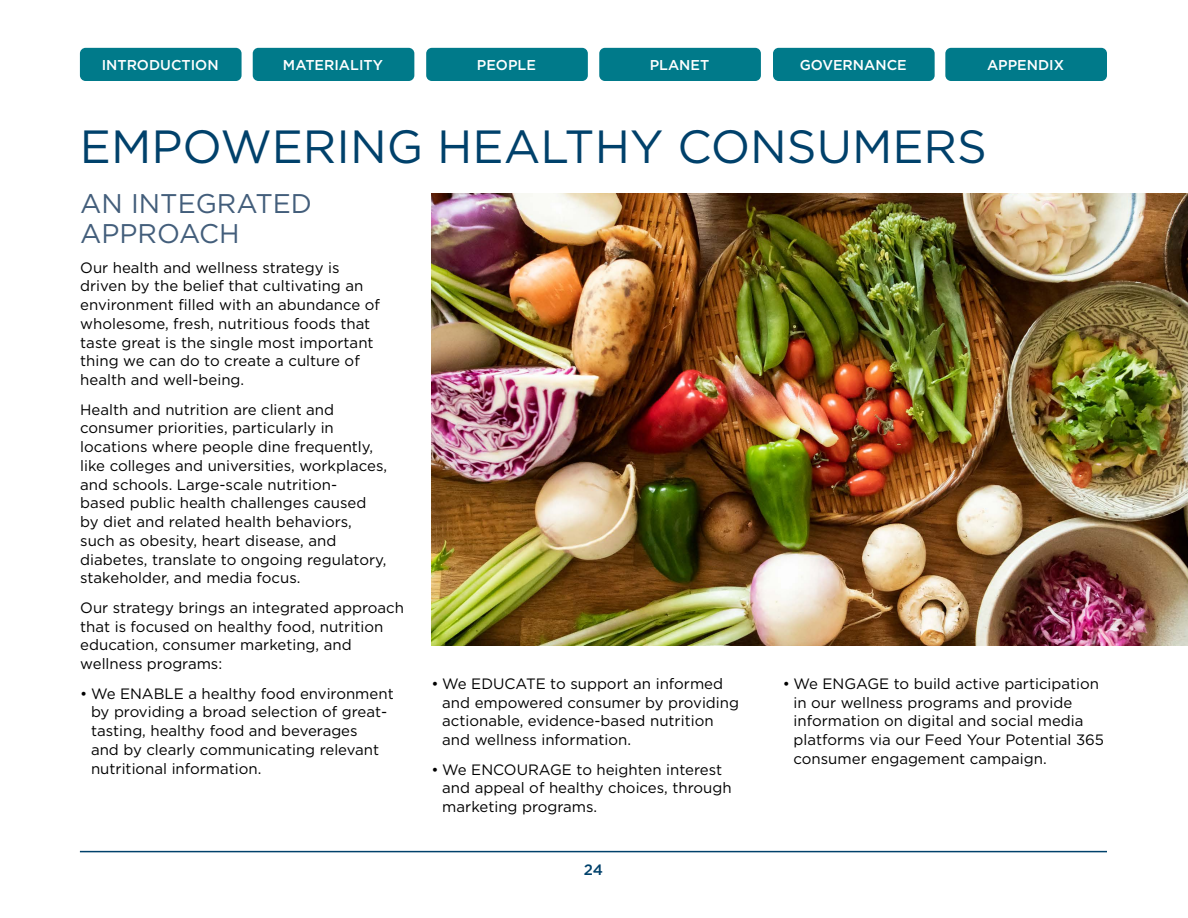
<style>
.page{position:relative;width:1188px;height:918px;background:#fff}
.page>*{position:absolute;margin:0;border:0;box-sizing:border-box;transform-origin:0 0}
.t1{font:46.5px "Gotham HTF";color:#00416b}
.t2{font:27px/30px "Gotham HTF";color:#435e7b}
.t3{font:15px/18.8px "Gotham HTF";color:#000}
.t4{font:500 15px "Gotham HTF";color:#00416b}
.t5{font:500 14.25px "Gotham HTF";color:#fff}
</style>
<div class="page">
<hr style="left:80px;top:851px;width:1027px;height:1px;background:#00416b">
<div style="left:80px;top:48px;width:162px;height:33px;background:#007a8a;border-radius:6px"></div>
<div style="left:253px;top:48px;width:161px;height:33px;background:#007a8a;border-radius:6px"></div>
<div style="left:426px;top:48px;width:162px;height:33px;background:#007a8a;border-radius:6px"></div>
<div style="left:599px;top:48px;width:162px;height:33px;background:#007a8a;border-radius:6px"></div>
<div style="left:773px;top:48px;width:162px;height:33px;background:#007a8a;border-radius:6px"></div>
<div style="left:945px;top:48px;width:162px;height:33px;background:#007a8a;border-radius:6px"></div>
<img style="left:432px;top:193px;width:756px;height:452px">
<p class="t5" style="left:102px;top:56px;width:118px">INTRODUCTION</p>
<p class="t5" style="left:283px;top:56px;width:101px">MATERIALITY</p>
<p class="t5" style="left:477px;top:56px;width:61px">PEOPLE</p>
<p class="t5" style="left:650px;top:56px;width:61px">PLANET</p>
<p class="t5" style="left:800px;top:56px;width:109px">GOVERNANCE</p>
<p class="t5" style="left:987px;top:56px;width:79px">APPENDIX</p>
<h1 class="t1" style="left:80px;top:121px;width:909px">EMPOWERING HEALTHY CONSUMERS</h1>
<h2 class="t2" style="left:80px;top:188px;width:233px">AN INTEGRATED<br>APPROACH</h2>
<p class="t3" style="left:80px;top:258px;width:301px">Our health and wellness strategy is driven by the belief that cultivating an environment filled with an abundance of wholesome, fresh, nutritious foods that taste great is the single most important thing we can do to create a culture of health and well-being.</p>
<p class="t3" style="left:80px;top:400px;width:308px">Health and nutrition are client and consumer priorities, particularly in locations where people dine frequently, like colleges and universities, workplaces, and schools. Large-scale nutrition-<br>based public health challenges caused by diet and related health behaviors, such as obesity, heart disease, and diabetes, translate to ongoing regulatory, stakeholder, and media focus.</p>
<p class="t3" style="left:80px;top:598px;width:325px">Our strategy brings an integrated approach that is focused on healthy food, nutrition education, consumer marketing, and wellness programs:</p>
<p class="t3" style="left:91px;top:684px;width:304px;text-indent:-11px">• We ENABLE a healthy food environment by providing a broad selection of great&shy;tasting, healthy food and beverages<br>and by clearly communicating relevant nutritional information.</p>
<p class="t3" style="left:442px;top:674px;width:298px;text-indent:-11px">• We EDUCATE to support an informed and empowered consumer by providing actionable, evidence-based nutrition and wellness information.</p>
<p class="t3" style="left:442px;top:760px;width:291px;text-indent:-11px">• We ENCOURAGE to heighten interest and appeal of healthy choices, through marketing programs.</p>
<p class="t4" style="left:584px;top:861px;width:21px">24</p>
<p class="t3" style="left:794px;top:674px;width:312px;text-indent:-11px">• We ENGAGE to build active participation in our wellness programs and provide information on digital and social media platforms via our Feed Your Potential 365 consumer engagement campaign.</p>
</div>
